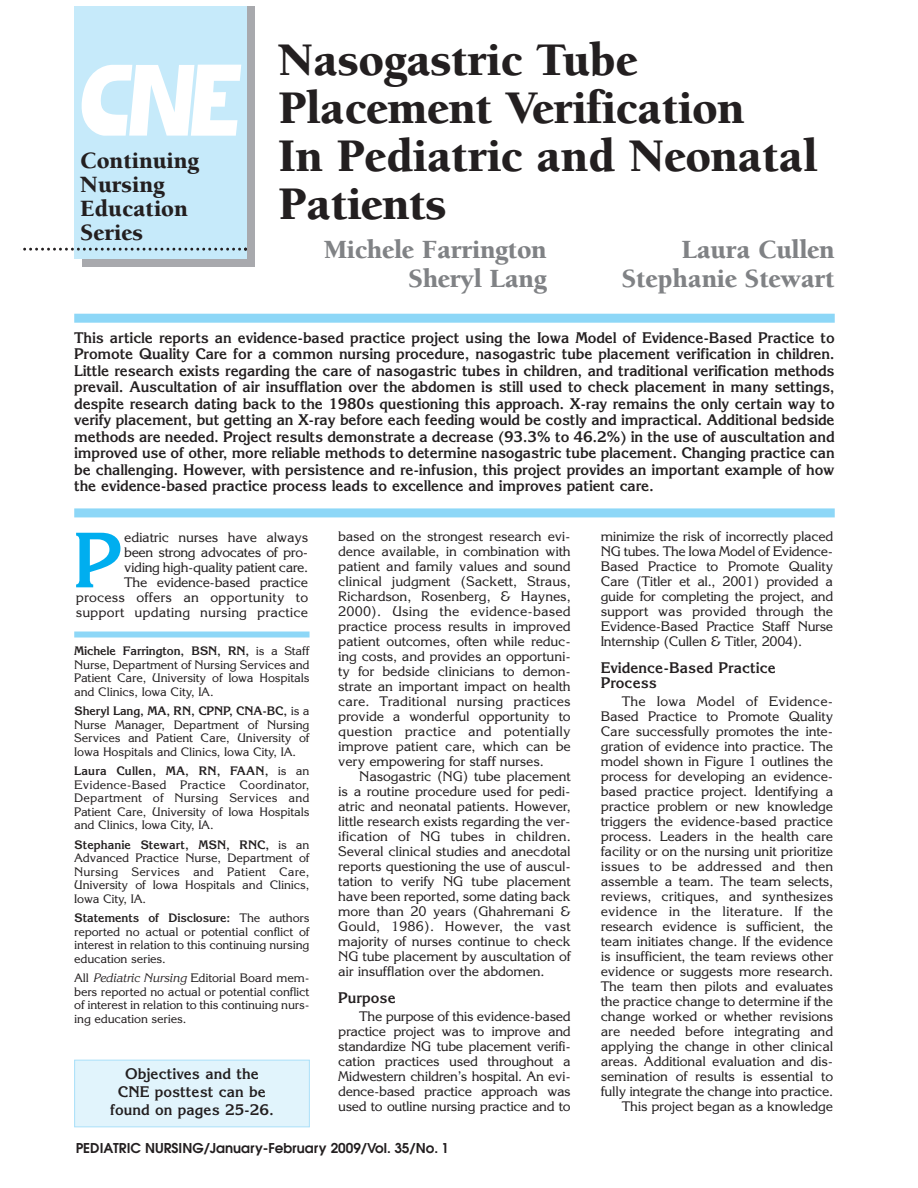
<style>
.page{position:relative;width:918px;height:1188px;background:#fff}
.page>*{position:absolute;margin:0;border:0;box-sizing:border-box;transform-origin:0 0}
.t1{font:700 76.5px "Korinna";color:#00aeef}
.t2{font:900 48px/48px "Berkeley";letter-spacing:-.01em;color:#231f20}
.t3{font:900 27px/29.2px "Berkeley";letter-spacing:-.01em;color:#808285;text-align:right}
.t4{font:900 24px/24px "Berkeley";color:#231f20}
.t5{font:700 15px/16.5px "Korinna";color:#231f20}
.t6{font:13.5px/15px "Korinna";letter-spacing:-.01em;color:#231f20;text-align:justify}
.t7{font:600 13.5px "Avant Garde";color:#231f20}
.t8{font:12px/13.5px "Korinna";letter-spacing:-.01em;color:#231f20;text-align:justify}
.s1{font-weight:700}
.s2{font-style:italic}
</style>
<div class="page">
<div style="left:75px;top:1060px;width:234px;height:67px;background:#e1f4fc"></div>
<div style="left:74px;top:1060px;width:236px;height:67px;border:1px solid #aae0f9"></div>
<div style="left:82px;top:7px;width:173px;height:260px;background:#a8a9ad"></div>
<div style="left:74px;top:7px;width:173px;height:251px;background:#c6eafa"></div>
<svg style="left:81px;top:65px;width:160px;height:71px"></svg>
<svg style="left:20px;top:248px;width:227px;height:3px"></svg>
<div style="left:74px;top:314px;width:761px;height:9px;background:#8dd7f7"></div>
<div style="left:74px;top:508px;width:761px;height:9px;background:#8dd7f7"></div>
<div style="left:74px;top:632px;width:236px;height:6px;background:#8dd7f7"></div>
<h3 class="t4" style="left:80px;top:151px;width:120px">Continuing<br>Nursing<br>Education<br>Series</h3>
<h2 class="t2" style="left:278px;top:40px;width:541px">Nasogastric Tube<br>Placement Verification<br>In Pediatric and Neonatal<br>Patients</h2>
<h3 class="t3" style="left:324px;top:237px;width:224px">Michele Farrington<br>Sheryl Lang</h3>
<h3 class="t3" style="left:622px;top:237px;width:215px">Laura Cullen<br>Stephanie Stewart</h3>
<p class="t5" style="left:74px;top:331px;width:762px;text-align:justify">This article reports an evidence-based practice project using the Iowa Model of Evidence-Based Practice to Promote Quality Care for a common nursing procedure, nasogastric tube placement verification in children.<br>Little research exists regarding the care of nasogastric tubes in children, and traditional verification methods prevail. Auscultation of air insufflation over the abdomen is still used to check placement in many settings, despite research dating back to the 1980s questioning this approach. X-ray remains the only certain way to verify placement, but getting an X-ray before each feeding would be costly and impractical. Additional bedside methods are needed. Project results demonstrate a decrease (93.3% to 46.2%) in the use of auscultation and improved use of other, more reliable methods to determine nasogastric tube placement. Changing practice can be challenging. However, with persistence and re-infusion, this project provides an important example of how the evidence-based practice process leads to excellence and improves patient care.</p>
<p class="t6" style="left:76px;top:532px;width:234px;text-align:right">ediatric nurses have always<br>been strong advocates of pro-<br>viding high-quality patient care.<br>The evidence-based practice process offers an opportunity to support updating nursing practice</p>
<p class="t6" style="left:338px;top:531px;width:234px">based on the strongest research evi&shy;dence available, in combination with patient and family values and sound clinical judgment (Sackett, Straus, Richardson, Rosenberg, &amp; Haynes, 2000). Using the evidence-based practice process results in improved patient outcomes, often while reduc&shy;ing costs, and provides an opportuni&shy;ty for bedside clinicians to demon&shy;strate an important impact on health care. Traditional nursing practices provide a wonderful opportunity to question practice and potentially improve patient care, which can be very empowering for staff nurses.</p>
<p class="t6" style="left:338px;top:771px;width:234px;text-indent:21px">Nasogastric (NG) tube placement is a routine procedure used for pedi&shy;atric and neonatal patients. However, little research exists regarding the ver&shy;ification of NG tubes in children.<br>Several clinical studies and anecdotal reports questioning the use of auscul&shy;tation to verify NG tube placement have been reported, some dating back more than 20 years (Ghahremani &amp; Gould, 1986). However, the vast majority of nurses continue to check NG tube placement by auscultation of air insufflation over the abdomen.</p>
<p class="t5" style="left:338px;top:992px;width:59px">Purpose</p>
<p class="t6" style="left:338px;top:1011px;width:234px;text-indent:21px">The purpose of this evidence-based practice project was to improve and standardize NG tube placement verifi&shy;cation practices used throughout a Midwestern children’s hospital. An evi&shy;dence-based practice approach was used to outline nursing practice and to</p>
<h1 class="t1" style="left:73px;top:533px;width:50px">P</h1>
<p class="t8" style="left:74px;top:646px;width:237px"><span class="s1">Michele Farrington, BSN, RN,</span> is a Staff Nurse, Department of Nursing Services and Patient Care, University of Iowa Hospitals and Clinics, Iowa City, IA.</p>
<p class="t8" style="left:74px;top:706px;width:237px"><span class="s1">Sheryl Lang, MA, RN, CPNP, CNA-BC,</span> is a Nurse Manager, Department of Nursing Services and Patient Care, University of Iowa Hospitals and Clinics, Iowa City, IA.</p>
<p class="t8" style="left:74px;top:766px;width:237px"><span class="s1">Laura Cullen, MA, RN, FAAN,</span> is an Evidence-Based Practice Coordinator, Department of Nursing Services and Patient Care, University of Iowa Hospitals and Clinics, Iowa City, IA.</p>
<p class="t8" style="left:74px;top:839px;width:237px"><span class="s1">Stephanie Stewart, MSN, RNC,</span> is an Advanced Practice Nurse, Department of Nursing Services and Patient Care, University of Iowa Hospitals and Clinics, Iowa City, IA.</p>
<p class="t8" style="left:74px;top:913px;width:237px"><span class="s1">Statements of Disclosure:</span> The authors reported no actual or potential conflict of interest in relation to this continuing nursing education series.</p>
<p class="t8" style="left:74px;top:973px;width:237px">All <span class="s2">Pediatric Nursing</span> Editorial Board mem&shy;bers reported no actual or potential conflict of interest in relation to this continuing nurs&shy;ing education series.</p>
<p class="t5" style="left:110px;top:1067px;width:165px;line-height:18px;text-align:center">Objectives and the<br>CNE posttest can be found on pages 25-26.</p>
<p class="t7" style="left:76px;top:1144px;width:375px">PEDIATRIC NURSING/January-February 2009/Vol. 35/No. 1</p>
<p class="t6" style="left:601px;top:531px;width:234px">minimize the risk of incorrectly placed NG tubes. The Iowa Model of Evidence-Based Practice to Promote Quality Care (Titler et al., 2001) provided a guide for completing the project, and support was provided through the Evidence-Based Practice Staff Nurse Internship (Cullen &amp; Titler, 2004).</p>
<p class="t5" style="left:601px;top:662px;width:177px;line-height:15px">Evidence-Based Practice<br>Process</p>
<p class="t6" style="left:601px;top:696px;width:234px;text-align:right">The Iowa Model of Evidence-Based Practice to Promote Quality Care successfully promotes the inte&shy;gration of evidence into practice. The model shown in Figure 1 outlines the process for developing an evidence&shy;based practice project. Identifying a practice problem or new knowledge triggers the evidence-based practice process. Leaders in the health care facility or on the nursing unit prioritize issues to be addressed and then assemble a team. The team selects, reviews, critiques, and synthesizes evidence in the literature. If the research evidence is sufficient, the team initiates change. If the evidence is insufficient, the team reviews other evidence or suggests more research.<br>The team then pilots and evaluates the practice change to determine if the change worked or whether revisions are needed before integrating and applying the change in other clinical areas. Additional evaluation and dis&shy;semination of results is essential to fully integrate the change into practice.<br>This project began as a knowledge</p>
</div>
